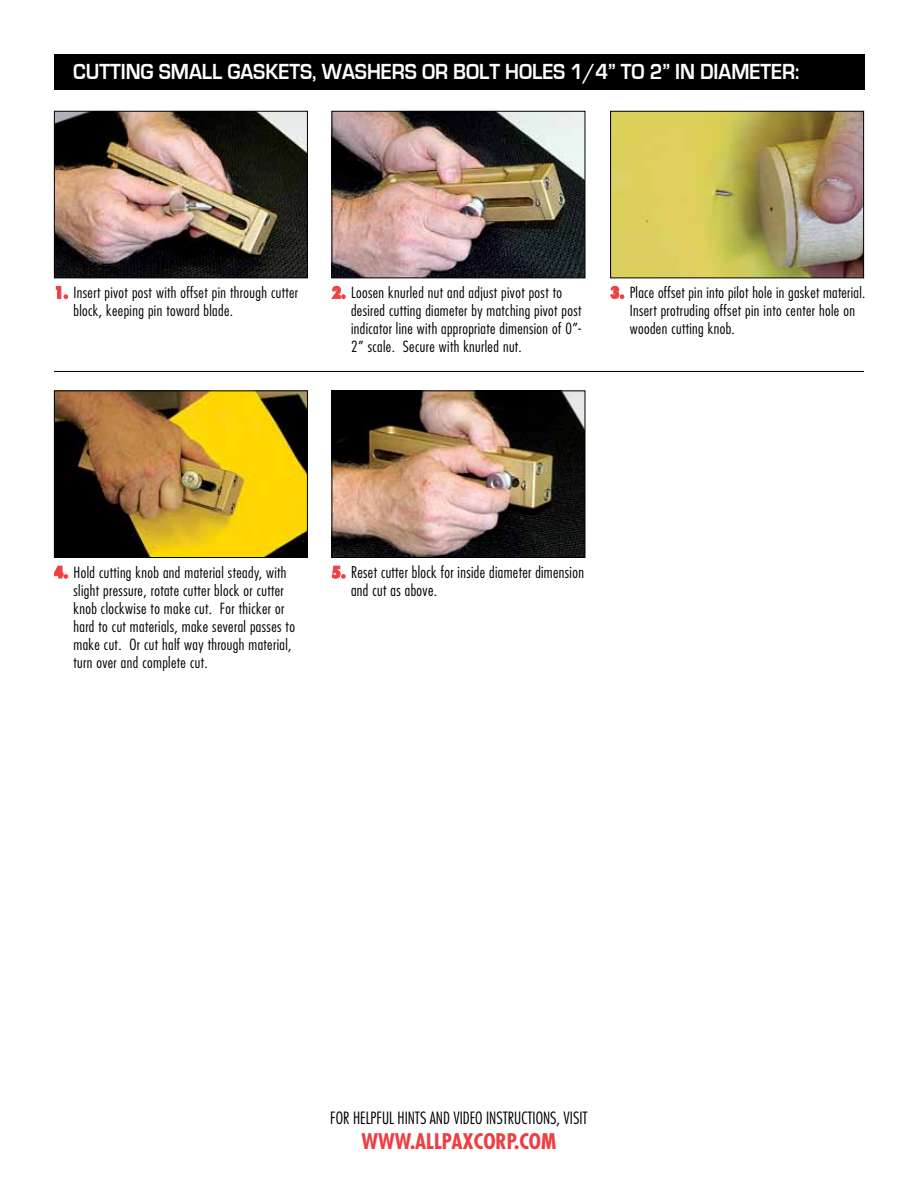
<style>
.page{position:relative;width:918px;height:1188px;background:#fff}
.page>*{position:absolute;margin:0;border:0;box-sizing:border-box;transform-origin:0 0}
.t1{font:700 22.5px "Eurostile";color:#fff;scale:.9 1}
.t2{font:700 condensed 21px "Futura";color:#ef3e42}
.t3{font:300 condensed 16.5px "Futura";color:#000}
.t4{font:300 condensed 15.75px/18px "Futura";letter-spacing:.025em;color:#000}
.t5{font:300 condensed 15px/18px "Futura";letter-spacing:.025em;color:#000;scale:1.05 1}
.s1{font-weight:800;font-size:15.75px;color:#ef3e42}
.s2{font-weight:800;color:#ef3e42}
</style>
<div class="page">
<div style="left:54px;top:54px;width:811px;height:35px;background:#000"></div>
<svg style="left:56px;top:286px;width:12px;height:13px"></svg>
<svg style="left:331px;top:286px;width:14px;height:13px"></svg>
<svg style="left:610px;top:286px;width:14px;height:13px"></svg>
<img style="left:56px;top:113px;width:250px;height:163px">
<div style="left:54px;top:111px;width:254px;height:167px;border:1px solid #000"></div>
<img style="left:334px;top:113px;width:249px;height:163px">
<div style="left:332px;top:111px;width:253px;height:167px;border:1px solid #000"></div>
<img style="left:612px;top:113px;width:250px;height:163px">
<div style="left:610px;top:111px;width:254px;height:167px;border:1px solid #000"></div>
<svg style="left:54px;top:565px;width:14px;height:14px"></svg>
<img style="left:56px;top:392px;width:250px;height:164px">
<div style="left:54px;top:390px;width:254px;height:168px;border:1px solid #000"></div>
<img style="left:334px;top:392px;width:249px;height:164px">
<div style="left:332px;top:390px;width:253px;height:168px;border:1px solid #000"></div>
<svg style="left:332px;top:565px;width:13px;height:14px"></svg>
<hr style="left:54px;top:371px;width:810px;height:1px;background:#000">
<h1 class="t1" style="left:73px;top:59px;width:809px">CUTTING SMALL GASKETS, WASHERS OR BOLT HOLES 1/4” TO 2” IN DIAMETER:</h1>
<p class="t5" style="left:74px;top:284px;width:215px;text-indent:-20px"><span class="s1">1.</span> Insert pivot post with offset pin through cutter block, keeping pin toward blade.</p>
<p class="t5" style="left:351px;top:284px;width:221px;text-indent:-20px"><span class="s1">2.</span> Loosen knurled nut and adjust pivot post to desired cutting diameter by matching pivot post indicator line with appropriate dimension of 0”- 2” scale. Secure with knurled nut.</p>
<p class="t5" style="left:630px;top:284px;width:226px;text-indent:-20px"><span class="s1">3.</span> Place offset pin into pilot hole in gasket material.<br>Insert protruding offset pin into center hole on wooden cutting knob.</p>
<p class="t5" style="left:74px;top:563px;width:212px;text-indent:-20px"><span class="s1">4.</span> Hold cutting knob and material steady, with slight pressure, rotate cutter block or cutter knob clockwise to make cut. For thicker or hard to cut materials, make several passes to make cut. Or cut half way through material, turn over and complete cut.</p>
<p class="t4" style="left:351px;top:563px;width:234px;text-indent:-20px"><span class="s2">5.</span> Reset cutter block for inside diameter dimension and cut as above.</p>
<p class="t3" style="left:330px;top:1107px;width:259px">FOR HELPFUL HINTS AND VIDEO INSTRUCTIONS, VISIT</p>
<h2 class="t2" style="left:362px;top:1128px;width:196px">WWW.ALLPAXCORP.COM</h2>
</div>
